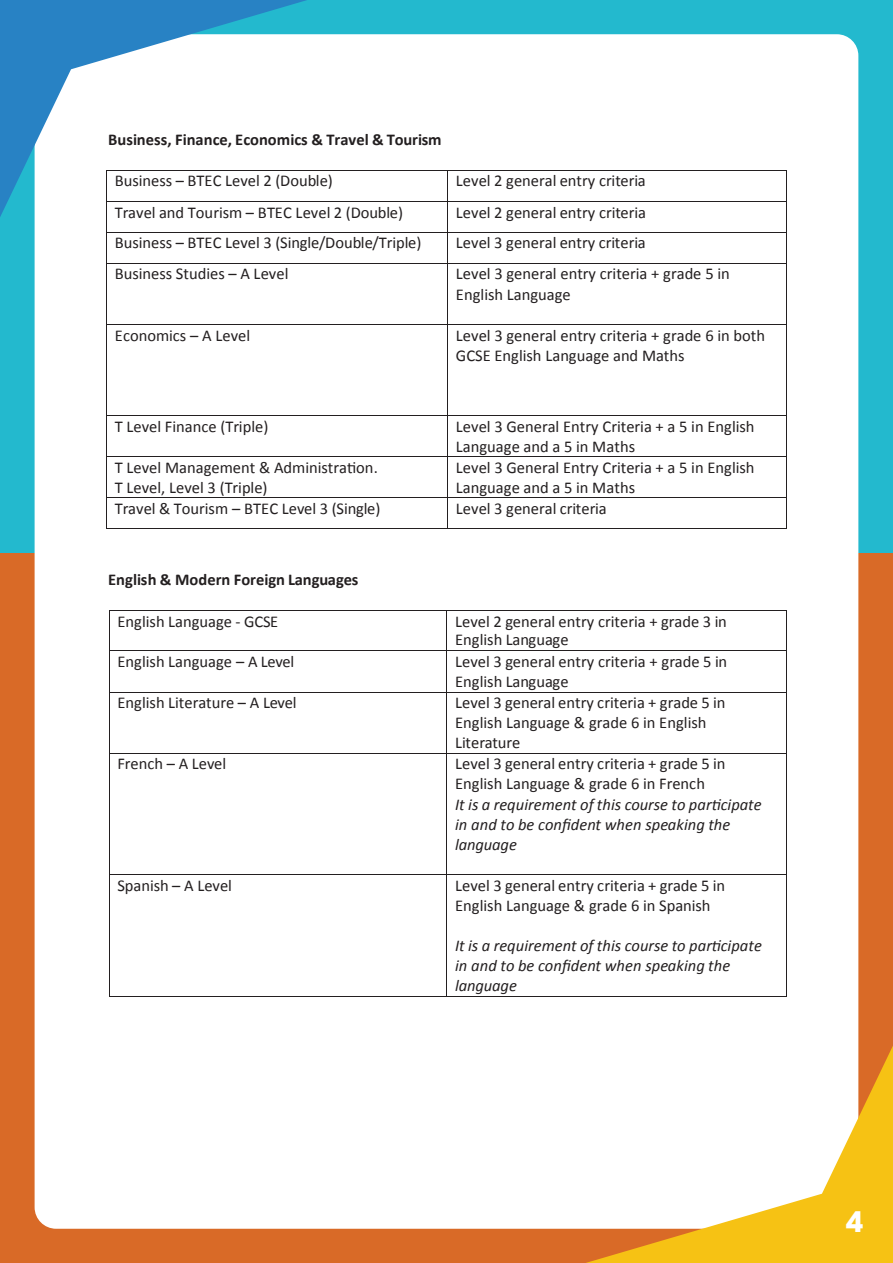
<style>
.page{position:relative;width:893px;height:1263px;background:#fff}
.page>*{position:absolute;margin:0;border:0;box-sizing:border-box;transform-origin:0 0}
.t1{font:700 28.05px "ITC Avant Garde Pro";color:#fff}
.t2{font:16.5px/20.2px "Calibri";color:#231f20}
.t3{font:italic 16.5px/20.2px "Calibri";color:#231f20}
.t4{font:700 16.5px "Calibri";color:#231f20}
</style>
<div class="page">
<div style="left:0;top:0;width:893px;height:554px;background:#23b9ce"></div>
<div style="left:0;top:554px;width:893px;height:709px;background:#d96a27"></div>
<div style="left:35px;top:34px;width:823px;height:1195px;background:#fff;border-radius:21px"></div>
<svg style="left:0;top:0;width:307px;height:217px"></svg>
<svg style="left:586px;top:1045px;width:307px;height:218px"></svg>
<hr style="left:107px;top:170px;width:340px;height:1px;background:#231f20">
<hr style="left:448px;top:170px;width:338px;height:1px;background:#231f20">
<hr style="left:106px;top:171px;width:1px;height:30px;background:#231f20">
<hr style="left:447px;top:171px;width:1px;height:30px;background:#231f20">
<hr style="left:786px;top:171px;width:1px;height:30px;background:#231f20">
<hr style="left:107px;top:201px;width:340px;height:1px;background:#231f20">
<hr style="left:448px;top:201px;width:338px;height:1px;background:#231f20">
<hr style="left:106px;top:202px;width:1px;height:30px;background:#231f20">
<hr style="left:447px;top:202px;width:1px;height:30px;background:#231f20">
<hr style="left:786px;top:202px;width:1px;height:30px;background:#231f20">
<hr style="left:107px;top:232px;width:340px;height:1px;background:#231f20">
<hr style="left:448px;top:232px;width:338px;height:1px;background:#231f20">
<hr style="left:106px;top:233px;width:1px;height:30px;background:#231f20">
<hr style="left:447px;top:233px;width:1px;height:30px;background:#231f20">
<hr style="left:786px;top:233px;width:1px;height:30px;background:#231f20">
<hr style="left:107px;top:263px;width:340px;height:1px;background:#231f20">
<hr style="left:448px;top:263px;width:338px;height:1px;background:#231f20">
<hr style="left:106px;top:264px;width:1px;height:60px;background:#231f20">
<hr style="left:447px;top:264px;width:1px;height:60px;background:#231f20">
<hr style="left:786px;top:264px;width:1px;height:60px;background:#231f20">
<hr style="left:107px;top:324px;width:340px;height:1px;background:#231f20">
<hr style="left:448px;top:324px;width:338px;height:1px;background:#231f20">
<hr style="left:106px;top:325px;width:1px;height:90px;background:#231f20">
<hr style="left:447px;top:325px;width:1px;height:90px;background:#231f20">
<hr style="left:786px;top:325px;width:1px;height:90px;background:#231f20">
<hr style="left:107px;top:415px;width:340px;height:1px;background:#231f20">
<hr style="left:448px;top:415px;width:338px;height:1px;background:#231f20">
<hr style="left:106px;top:416px;width:1px;height:41px;background:#231f20">
<hr style="left:447px;top:416px;width:1px;height:41px;background:#231f20">
<hr style="left:786px;top:416px;width:1px;height:41px;background:#231f20">
<hr style="left:107px;top:457px;width:340px;height:1px;background:#231f20">
<hr style="left:448px;top:457px;width:338px;height:1px;background:#231f20">
<hr style="left:106px;top:457px;width:1px;height:40px;background:#231f20">
<hr style="left:447px;top:457px;width:1px;height:40px;background:#231f20">
<hr style="left:786px;top:457px;width:1px;height:40px;background:#231f20">
<hr style="left:107px;top:497px;width:340px;height:1px;background:#231f20">
<hr style="left:448px;top:497px;width:338px;height:1px;background:#231f20">
<hr style="left:106px;top:498px;width:1px;height:30px;background:#231f20">
<hr style="left:107px;top:528px;width:340px;height:1px;background:#231f20">
<hr style="left:447px;top:498px;width:1px;height:30px;background:#231f20">
<hr style="left:448px;top:528px;width:338px;height:1px;background:#231f20">
<hr style="left:786px;top:498px;width:1px;height:30px;background:#231f20">
<hr style="left:110px;top:610px;width:336px;height:1px;background:#231f20">
<hr style="left:447px;top:610px;width:339px;height:1px;background:#231f20">
<hr style="left:109px;top:610px;width:1px;height:40px;background:#231f20">
<hr style="left:446px;top:610px;width:1px;height:40px;background:#231f20">
<hr style="left:786px;top:610px;width:1px;height:40px;background:#231f20">
<hr style="left:110px;top:650px;width:336px;height:1px;background:#231f20">
<hr style="left:447px;top:650px;width:339px;height:1px;background:#231f20">
<hr style="left:109px;top:651px;width:1px;height:41px;background:#231f20">
<hr style="left:446px;top:651px;width:1px;height:41px;background:#231f20">
<hr style="left:786px;top:651px;width:1px;height:41px;background:#231f20">
<hr style="left:110px;top:692px;width:336px;height:1px;background:#231f20">
<hr style="left:447px;top:692px;width:339px;height:1px;background:#231f20">
<hr style="left:109px;top:692px;width:1px;height:61px;background:#231f20">
<hr style="left:446px;top:692px;width:1px;height:61px;background:#231f20">
<hr style="left:786px;top:692px;width:1px;height:61px;background:#231f20">
<hr style="left:110px;top:753px;width:336px;height:1px;background:#231f20">
<hr style="left:447px;top:753px;width:339px;height:1px;background:#231f20">
<hr style="left:109px;top:754px;width:1px;height:120px;background:#231f20">
<hr style="left:446px;top:754px;width:1px;height:120px;background:#231f20">
<hr style="left:786px;top:754px;width:1px;height:120px;background:#231f20">
<hr style="left:110px;top:874px;width:336px;height:1px;background:#231f20">
<hr style="left:447px;top:874px;width:339px;height:1px;background:#231f20">
<hr style="left:109px;top:875px;width:1px;height:121px;background:#231f20">
<hr style="left:110px;top:996px;width:336px;height:1px;background:#231f20">
<hr style="left:446px;top:875px;width:1px;height:121px;background:#231f20">
<hr style="left:447px;top:996px;width:339px;height:1px;background:#231f20">
<hr style="left:786px;top:875px;width:1px;height:121px;background:#231f20">
<p class="t4" style="left:108px;top:128px;width:335px">Business, Finance, Economics &amp; Travel &amp; Tourism</p>
<p class="t2" style="left:115px;top:170px;width:220px">Business – BTEC Level 2 (Double)</p>
<p class="t2" style="left:456px;top:170px;width:191px">Level 2 general entry criteria</p>
<p class="t2" style="left:115px;top:202px;width:290px">Travel and Tourism – BTEC Level 2 (Double)</p>
<p class="t2" style="left:456px;top:202px;width:192px">Level 2 general entry criteria</p>
<p class="t2" style="left:115px;top:232px;width:308px">Business – BTEC Level 3 (Single/Double/Triple)</p>
<p class="t2" style="left:456px;top:232px;width:191px">Level 3 general entry criteria</p>
<p class="t2" style="left:115px;top:263px;width:175px">Business Studies – A Level</p>
<p class="t2" style="left:456px;top:263px;width:275px">Level 3 general entry criteria + grade 5 in<br>English Language</p>
<p class="t2" style="left:115px;top:325px;width:137px">Economics – A Level</p>
<p class="t2" style="left:456px;top:325px;width:311px">Level 3 general entry criteria + grade 6 in both<br>GCSE English Language and Maths</p>
<p class="t2" style="left:115px;top:416px;width:155px">T Level Finance (Triple)</p>
<p class="t2" style="left:456px;top:416px;width:300px">Level 3 General Entry Criteria + a 5 in English<br>Language and a 5 in Maths</p>
<p class="t2" style="left:115px;top:457px;width:265px">T Level Management &amp; Administration.<br>T Level, Level 3 (Triple)</p>
<p class="t2" style="left:456px;top:457px;width:300px">Level 3 General Entry Criteria + a 5 in English<br>Language and a 5 in Maths</p>
<p class="t2" style="left:115px;top:498px;width:267px">Travel &amp; Tourism – BTEC Level 3 (Single)</p>
<p class="t2" style="left:456px;top:498px;width:152px">Level 3 general criteria</p>
<p class="t4" style="left:108px;top:568px;width:252px">English &amp; Modern Foreign Languages</p>
<p class="t2" style="left:117px;top:610px;width:162px">English Language - GCSE</p>
<p class="t2" style="left:455px;top:611px;width:273px;line-height:18.8px">Level 2 general entry criteria + grade 3 in<br>English Language</p>
<p class="t2" style="left:117px;top:651px;width:178px">English Language – A Level</p>
<p class="t2" style="left:455px;top:652px;width:274px;line-height:19.2px">Level 3 general entry criteria + grade 5 in<br>English Language</p>
<p class="t2" style="left:117px;top:692px;width:181px">English Literature – A Level</p>
<p class="t2" style="left:455px;top:692px;width:272px;line-height:19.6px">Level 3 general entry criteria + grade 5 in<br>English Language &amp; grade 6 in English<br>Literature</p>
<p class="t2" style="left:117px;top:753px;width:110px">French – A Level</p>
<p class="t2" style="left:455px;top:754px;width:272px;line-height:19.8px">Level 3 general entry criteria + grade 5 in<br>English Language &amp; grade 6 in French</p>
<p class="t3" style="left:455px;top:793px;width:308px">It is a requirement of this course to participate in and to be confident when speaking the language</p>
<p class="t2" style="left:117px;top:875px;width:116px">Spanish – A Level</p>
<p class="t2" style="left:455px;top:875px;width:272px">Level 3 general entry criteria + grade 5 in<br>English Language &amp; grade 6 in Spanish</p>
<p class="t3" style="left:455px;top:935px;width:308px;line-height:19.6px">It is a requirement of this course to participate in and to be confident when speaking the language</p>
<h1 class="t1" style="left:846px;top:1203px;width:19px">4</h1>
</div>
